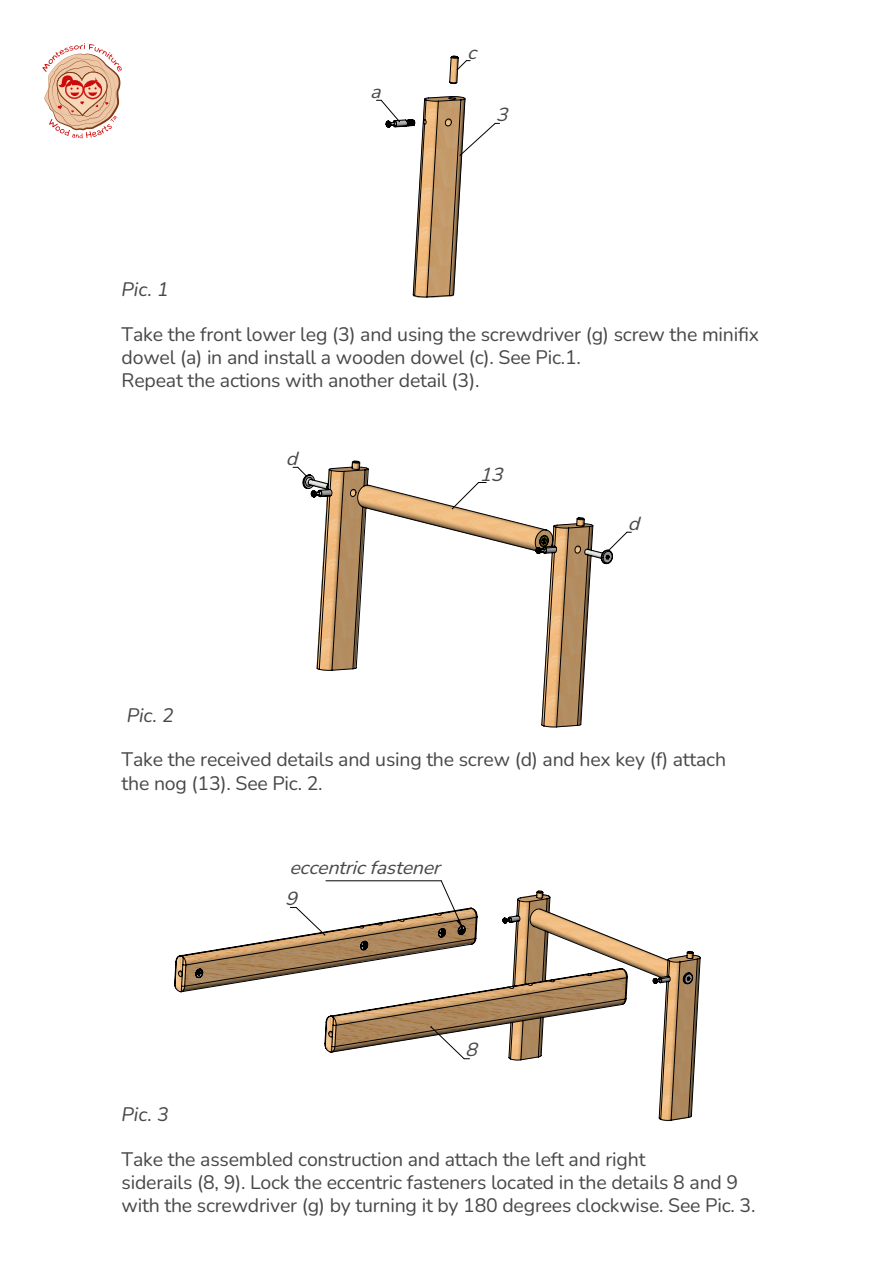
<style>
.page{position:relative;width:893px;height:1263px;background:#fff}
.page>*{position:absolute;margin:0;border:0;box-sizing:border-box;transform-origin:0 0}
.t1{font:200 19.5px/23.4px "Nunito";letter-spacing:-.01em;color:#484848}
.t2{font:italic 200 19.5px "Nunito";color:#484848}
.t3{font:italic 200 18.9px "Nunito";color:#484848;scale:1.04 1}
</style>
<div class="page">
<svg style="left:376px;top:56px;width:123px;height:241px"></svg>
<svg style="left:303px;top:461px;width:310px;height:266px"></svg>
<svg style="left:452px;top:482px;width:34px;height:27px"></svg>
<svg style="left:293px;top:467px;width:14px;height:10px"></svg>
<svg style="left:608px;top:532px;width:23px;height:19px"></svg>
<svg style="left:174px;top:890px;width:527px;height:231px"></svg>
<hr style="left:326px;top:880px;width:115px;height:1px;background:#000">
<svg style="left:441px;top:880px;width:22px;height:48px"></svg>
<svg style="left:430px;top:1026px;width:39px;height:33px"></svg>
<svg style="left:290px;top:907px;width:35px;height:28px"></svg>
<svg style="left:42px;top:43px;width:80px;height:95px"></svg>
<p class="t2" style="left:122px;top:276px;width:49px">Pic. 1</p>
<p class="t3" style="left:370px;top:79px;width:18px">a</p>
<p class="t3" style="left:467px;top:39px;width:17px">c</p>
<p class="t3" style="left:496px;top:102px;width:19px">3</p>
<p class="t1" style="left:122px;top:321px;width:639px">Take the front lower leg (3) and using the screwdriver (g) screw the minifix dowel (a) in and install a wooden dowel (c). See Pic.1.<br>Repeat the actions with another detail (3).</p>
<p class="t2" style="left:127px;top:702px;width:49px">Pic. 2</p>
<p class="t3" style="left:286px;top:446px;width:19px">d</p>
<p class="t3" style="left:479px;top:461px;width:30px">13</p>
<p class="t3" style="left:628px;top:510px;width:19px">d</p>
<p class="t1" style="left:122px;top:747px;width:606px">Take the received details and using the screw (d) and hex key (f) attach the nog (13). See Pic. 2.</p>
<p class="t3" style="left:289px;top:854px;width:153px">eccentricfastener</p>
<p class="t2" style="left:122px;top:1101px;width:49px">Pic. 3</p>
<p class="t3" style="left:285px;top:885px;width:19px">9</p>
<p class="t3" style="left:465px;top:1036px;width:19px">8</p>
<p class="t1" style="left:122px;top:1146px;width:635px">Take the assembled construction and attach the left and right<br>siderails (8, 9). Lock the eccentric fasteners located in the details 8 and 9 with the screwdriver (g) by turning it by 180 degrees clockwise. See Pic. 3.</p>
</div>
